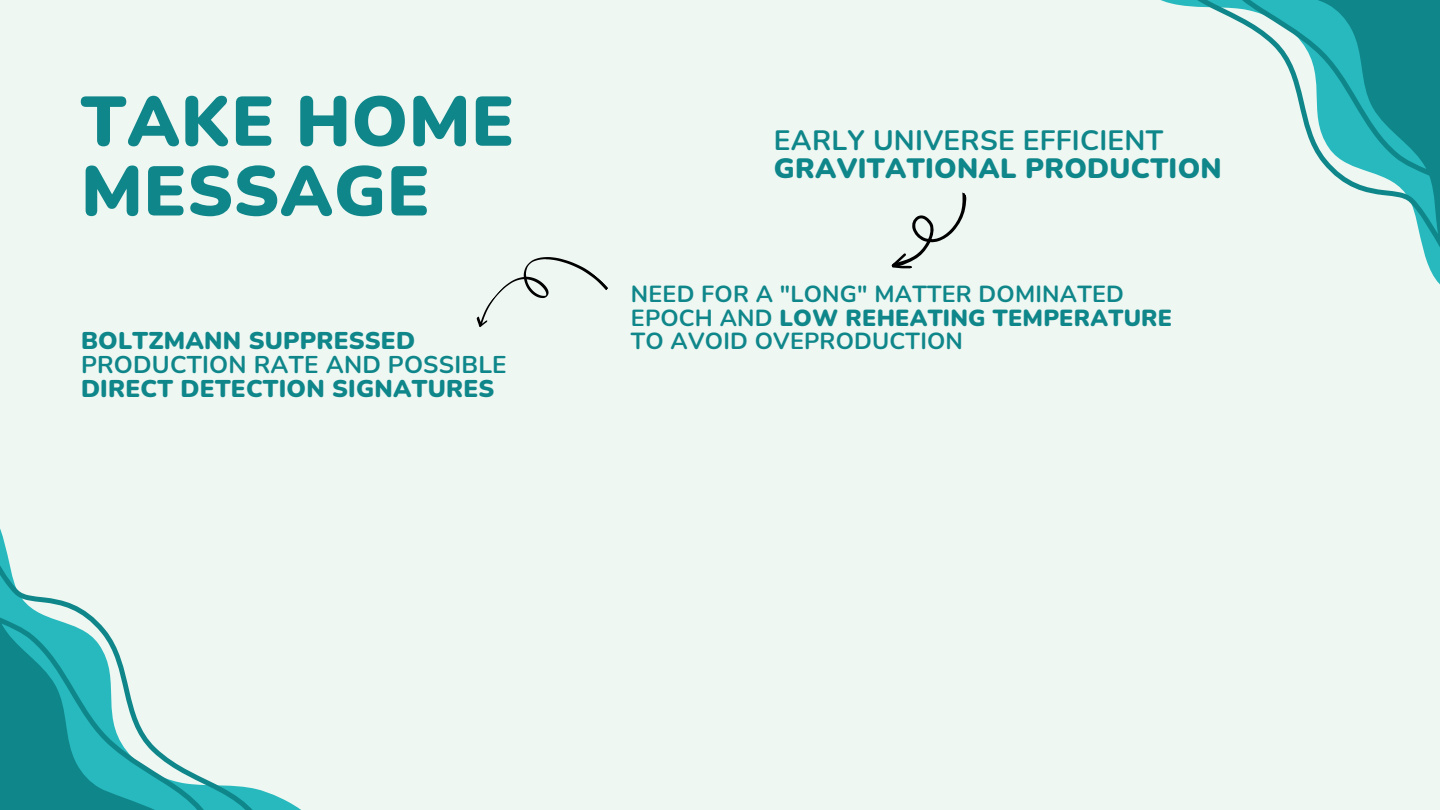
<style>
.page{position:relative;width:1440px;height:810px;background:#eef7f2}
.page>*{position:absolute;margin:0;border:0;box-sizing:border-box;transform-origin:0 0}
.t1{font:900 70px/69.8px "Nunito";letter-spacing:.01em;color:#0f868a}
.t2{font:900 28px/27.8px "Nunito";letter-spacing:.01em;color:#0f868a}
.t3{font:700 24.3px/24px "Nunito";letter-spacing:.01em;color:#0f868a}
.t4{font:900 24.3px "Nunito";letter-spacing:.01em;color:#0f868a}
.t5{font:700 23.3px/23.2px "Nunito";letter-spacing:.01em;color:#0f868a}
.s1{font-weight:700}
.s2{font-weight:900}
</style>
<div class="page">
<svg style="left:0;top:528px;width:274px;height:282px"></svg>
<svg style="left:1160px;top:0;width:280px;height:275px"></svg>
<svg style="left:891px;top:192px;width:76px;height:77px"></svg>
<svg style="left:476px;top:257px;width:132px;height:70px"></svg>
<p class="t1" style="left:81px;top:88px;width:435px">TAKE HOME<br>MESSAGE</p>
<p class="t2" style="left:774px;top:127px;width:449px"><span class="s1">EARLY UNIVERSE EFFICIENT<br></span>GRAVITATIONAL PRODUCTION</p>
<p class="t5" style="left:631px;top:283px;width:543px">NEED FOR A "LONG" MATTER DOMINATED<br>EPOCH AND <span class="s2">LOW REHEATING TEMPERATURE</span></p>
<p class="t4" style="left:81px;top:324px;width:336px">BOLTZMANN SUPPRESSED</p>
<p class="t5" style="left:631px;top:330px;width:334px">TO AVOID OVEPRODUCTION</p>
<p class="t3" style="left:81px;top:353px;width:427px">PRODUCTION RATE AND POSSIBLE<br><span class="s2">DIRECT DETECTION SIGNATURES</span></p>
</div>
